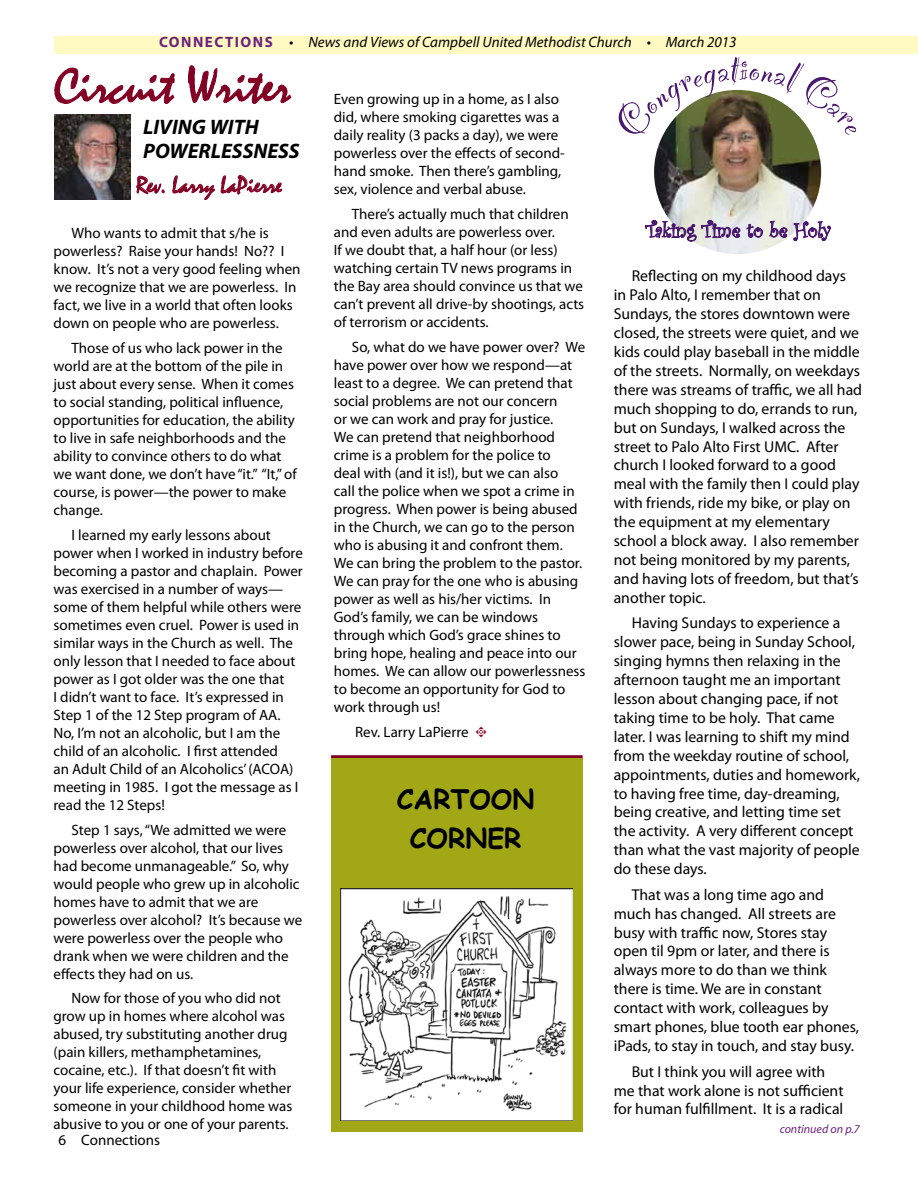
<style>
.page{position:relative;width:918px;height:1188px;background:#fff}
.page>*{position:absolute;margin:0;border:0;box-sizing:border-box;transform-origin:0 0}
.t1{font:51px "Mistral";color:#820024}
.t2{font:700 27px/39.2px "Comic Sans MS";color:#000;text-align:center}
.t3{font:24px "Mistral";color:#820024}
.t4{font:italic 700 21px/24px "Myriad Pro";color:#000}
.t5{font:21px "Curlz";color:#49176d}
.t6{font:15.75px/18.9px "Myriad Pro";color:#000}
.t7{font:15px/18px "Myriad Pro";color:#000}
.t8{font:italic 15px "Myriad Pro";color:#000}
.t9{font:italic 12px "Myriad Pro";color:#6c217f}
.s1{font-weight:700;font-style:normal;color:#6c217f}
.s2{font-family:"Type Embellishments One Let Plain";color:#820024}
</style>
<div class="page">
<div style="left:55px;top:36px;width:863px;height:18px;background:#fffac2"></div>
<img style="left:654px;top:135px;width:167px;height:119px">
<svg style="left:619px;top:57px;width:237px;height:78px"></svg>
<svg style="left:645px;top:220px;width:95px;height:21px"></svg>
<svg style="left:747px;top:224px;width:16px;height:14px"></svg>
<svg style="left:769px;top:221px;width:18px;height:17px"></svg>
<svg style="left:793px;top:221px;width:38px;height:20px"></svg>
<svg style="left:54px;top:68px;width:121px;height:36px"></svg>
<svg style="left:188px;top:65px;width:103px;height:39px"></svg>
<svg style="left:136px;top:176px;width:29px;height:18px"></svg>
<svg style="left:173px;top:176px;width:42px;height:24px"></svg>
<svg style="left:221px;top:175px;width:61px;height:19px"></svg>
<img style="left:54px;top:115px;width:77px;height:84px">
<hr style="left:331px;top:755px;width:252px;height:3px;background:#820024">
<div style="left:331px;top:758px;width:252px;height:374px;background:#a2a715"></div>
<img style="left:340px;top:889px;width:233px;height:232px">
<p class="t8" style="left:159px;top:33px;width:579px"><span class="s1">CONNECTIONS</span> • News and Views of Campbell United Methodist Church • March 2013</p>
<h1 class="t1" style="left:54px;top:58px;width:238px">Circuit Writer</h1>
<h3 class="t4" style="left:143px;top:115px;width:158px">LIVING WITH<br>POWERLESSNESS</h3>
<h3 class="t3" style="left:136px;top:172px;width:147px">Rev. Larry LaPierre</h3>
<p class="t7" style="left:54px;top:224px;width:248px;text-indent:18px">Who wants to admit that s/he is powerless? Raise your hands! No?? I know. It’s not a very good feeling when we recognize that we are powerless. In fact, we live in a world that often looks down on people who are powerless.</p>
<p class="t7" style="left:54px;top:339px;width:245px;text-indent:18px">Those of us who lack power in the world are at the bottom of the pile in just about every sense. When it comes to social standing, political influence, opportunities for education, the ability to live in safe neighborhoods and the ability to convince others to do what we want done, we don’t have “it.” “It,” of course, is power—the power to make change.</p>
<p class="t7" style="left:54px;top:526px;width:251px;text-indent:18px">I learned my early lessons about power when I worked in industry before becoming a pastor and chaplain. Power was exercised in a number of ways— some of them helpful while others were sometimes even cruel. Power is used in similar ways in the Church as well. The only lesson that I needed to face about power as I got older was the one that<br>I didn’t want to face. It’s expressed in Step 1 of the 12 Step program of AA.<br>No, I’m not an alcoholic, but I am the child of an alcoholic. I first attended<br>an Adult Child of an Alcoholics’ (ACOA) meeting in 1985. I got the message as I read the 12 Steps!</p>
<p class="t7" style="left:54px;top:820px;width:250px;text-indent:18px">Step 1 says, “We admitted we were powerless over alcohol, that our lives had become unmanageable.” So, why would people who grew up in alcoholic homes have to admit that we are powerless over alcohol? It’s because we were powerless over the people who drank when we were children and the effects they had on us.</p>
<p class="t7" style="left:54px;top:989px;width:240px;text-indent:18px">Now for those of you who did not grow up in homes where alcohol was abused, try substituting another drug (pain killers, methamphetamines, cocaine, etc.). If that doesn’t fit with your life experience, consider whether someone in your childhood home was abusive to you or one of your parents.</p>
<p class="t7" style="left:59px;top:1131px;width:103px">6 Connections</p>
<p class="t7" style="left:334px;top:90px;width:233px">Even growing up in a home, as I also did, where smoking cigarettes was a daily reality (3 packs a day), we were powerless over the effects of second&shy;hand smoke. Then there’s gambling, sex, violence and verbal abuse.</p>
<p class="t7" style="left:334px;top:205px;width:252px;text-indent:18px">There’s actually much that children and even adults are powerless over.<br>If we doubt that, a half hour (or less) watching certain TV news programs in the Bay area should convince us that we can’t prevent all drive-by shootings, acts of terrorism or accidents.</p>
<p class="t7" style="left:334px;top:337px;width:253px;text-indent:18px">So, what do we have power over? We have power over how we respond—at least to a degree. We can pretend that social problems are not our concern<br>or we can work and pray for justice.<br>We can pretend that neighborhood crime is a problem for the police to<br>deal with (and it is!), but we can also<br>call the police when we spot a crime in progress. When power is being abused in the Church, we can go to the person who is abusing it and confront them.<br>We can bring the problem to the pastor.<br>We can pray for the one who is abusing power as well as his/her victims. In God’s family, we can be windows through which God’s grace shines to bring hope, healing and peace into our homes. We can allow our powerlessness to become an opportunity for God to work through us!</p>
<p class="t7" style="left:355px;top:722px;width:134px">Rev. Larry LaPierre <span class="s2">t</span></p>
<h2 class="t2" style="left:397px;top:779px;width:139px">CARTOON<br>CORNER</h2>
<h3 class="t5" style="left:646px;top:216px;width:186px">Taking Time to be Holy</h3>
<p class="t6" style="left:614px;top:266px;width:250px;text-indent:18px">Reflecting on my childhood days in Palo Alto, I remember that on Sundays, the stores downtown were closed, the streets were quiet, and we kids could play baseball in the middle of the streets. Normally, on weekdays there was streams of traffic, we all had much shopping to do, errands to run, but on Sundays, I walked across the street to Palo Alto First UMC. After church I looked forward to a good meal with the family then I could play with friends, ride my bike, or play on the equipment at my elementary school a block away. I also remember not being monitored by my parents, and having lots of freedom, but that’s another topic.</p>
<p class="t6" style="left:614px;top:613px;width:248px;text-indent:18px">Having Sundays to experience a slower pace, being in Sunday School, singing hymns then relaxing in the afternoon taught me an important lesson about changing pace, if not taking time to be holy. That came later. I was learning to shift my mind from the weekday routine of school, appointments, duties and homework, to having free time, day-dreaming, being creative, and letting time set the activity. A very different concept than what the vast majority of people do these days.</p>
<p class="t6" style="left:614px;top:885px;width:247px;text-indent:18px">That was a long time ago and much has changed. All streets are busy with traffic now, Stores stay open til 9pm or later, and there is always more to do than we think there is time. We are in constant contact with work, colleagues by smart phones, blue tooth ear phones, iPads, to stay in touch, and stay busy.</p>
<p class="t6" style="left:614px;top:1062px;width:231px;text-align:center">But I think you will agree with<br>me that work alone is not sufficient for human fulfillment. It is a radical</p>
<p class="t9" style="left:780px;top:1122px;width:82px">continued on p.7</p>
</div>
